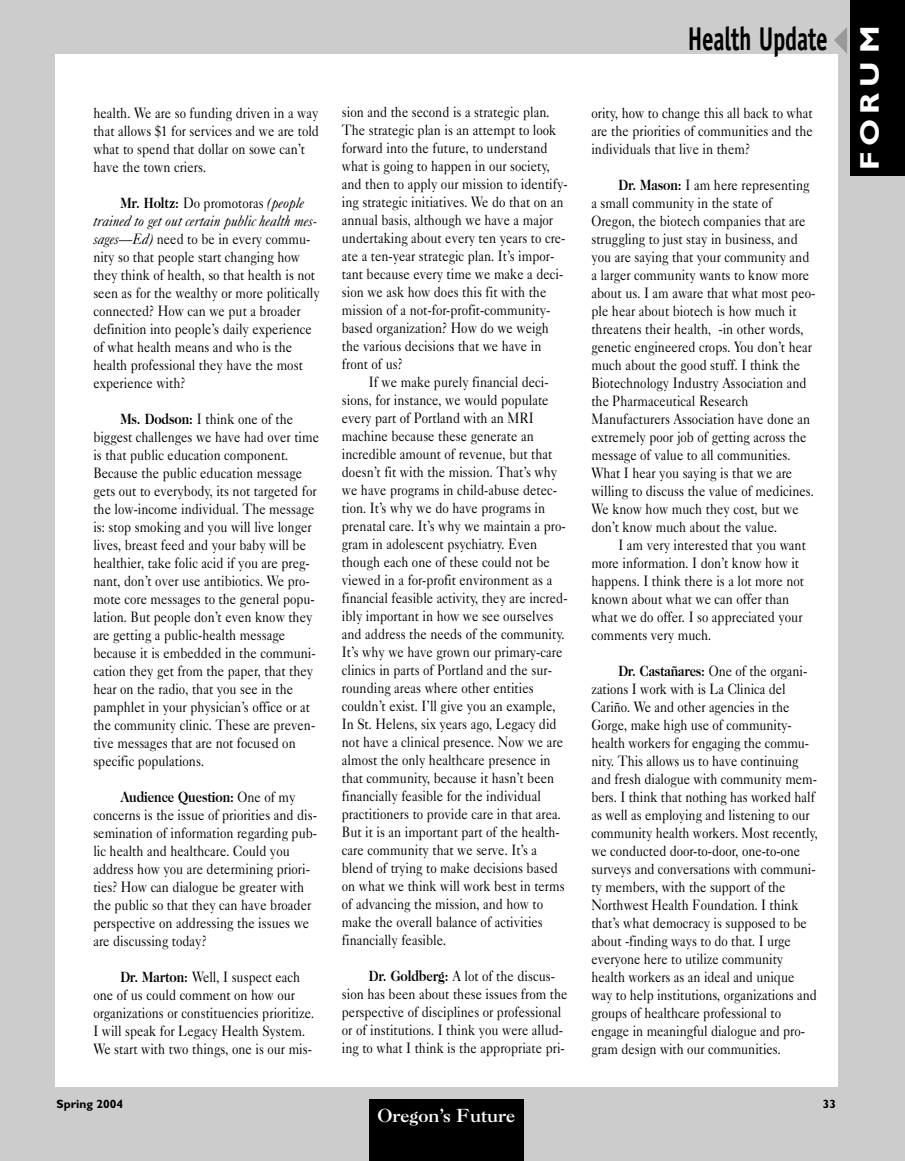
<style>
.page{position:relative;width:905px;height:1161px;background:#fff}
.page>*{position:absolute;margin:0;border:0;box-sizing:border-box;transform-origin:0 0}
.t1{font:700 33px "Officina Sans";letter-spacing:-.01em;color:#000;scale:.7 1}
.t2{font:700 27px "Gill Sans";letter-spacing:.18em;color:#fff;scale:1.15 1}
.t3{font:18px "Caslon Three";color:#fff}
.t4{font:15px/18px "Caslon Five Forty";color:#000;scale:.85 1}
.t5{font:700 15px "Caslon Two Twenty Four";letter-spacing:-.005em;color:#000;scale:.85 1}
.t6{font:700 12px "Gill Sans";color:#000}
.s1{font-family:"Caslon Two Twenty Four";font-weight:700}
.s2{font-style:italic}
.s3{font-family:"Caslon Five Forty";font-weight:400}
</style>
<div class="page">
<div style="left:0;top:0;width:904px;height:1161px;background:#ccc"></div>
<div style="left:55px;top:55px;width:782px;height:1032px;background:#fff"></div>
<div style="left:369px;top:1100px;width:155px;height:61px;background:#000"></div>
<div style="left:850px;top:0;width:54px;height:176px;background:#000"></div>
<svg style="left:834px;top:27px;width:13px;height:27px"></svg>
<p class="t4" style="left:93px;top:105px;width:267px">health. We are so funding driven in a way that allows $1 for services and we are told what to spend that dollar on sowe can’t have the town criers.</p>
<p class="t4" style="left:93px;top:195px;width:268px;text-indent:27px"><span class="s1">Mr. Holtz:</span> Do promotoras <span class="s2">(people trained to get out certain public health mes&shy;sages—Ed)</span> need to be in every commu&shy;nity so that people start changing how they think of health, so that health is not seen as for the wealthy or more politically connected? How can we put a broader definition into people’s daily experience of what health means and who is the health professional they have the most experience with?</p>
<p class="t4" style="left:93px;top:411px;width:267px;text-indent:27px"><span class="s1">Ms. Dodson:</span> I think one of the biggest challenges we have had over time is that public education component.<br>Because the public education message gets out to everybody, its not targeted for the low-income individual. The message is: stop smoking and you will live longer lives, breast feed and your baby will be healthier, take folic acid if you are preg&shy;nant, don’t over use antibiotics. We pro&shy;mote core messages to the general popu&shy;lation. But people don’t even know they are getting a public-health message because it is embedded in the communi&shy;cation they get from the paper, that they hear on the radio, that you see in the pamphlet in your physician’s office or at the community clinic. These are preven&shy;tive messages that are not focused on specific populations.</p>
<p class="t5" style="left:120px;top:791px;width:207px">Audience Question: <span class="s3">One of my</span></p>
<p class="t4" style="left:93px;top:807px;width:265px">concerns is the issue of priorities and dis&shy;semination of information regarding pub&shy;lic health and healthcare. Could you address how you are determining priori&shy;ties? How can dialogue be greater with the public so that they can have broader perspective on addressing the issues we are discussing today?</p>
<p class="t4" style="left:93px;top:969px;width:261px;text-indent:27px"><span class="s1">Dr. Marton:</span> Well, I suspect each one of us could comment on how our organizations or constituencies prioritize.<br>I will speak for Legacy Health System.<br>We start with two things, one is our mis-</p>
<p class="t4" style="left:342px;top:105px;width:267px">sion and the second is a strategic plan.<br>The strategic plan is an attempt to look forward into the future, to understand what is going to happen in our society, and then to apply our mission to identify&shy;ing strategic initiatives. We do that on an annual basis, although we have a major undertaking about every ten years to cre&shy;ate a ten-year strategic plan. It’s impor&shy;tant because every time we make a deci&shy;sion we ask how does this fit with the mission of a not-for-profit-community&shy;based organization? How do we weigh the various decisions that we have in front of us?</p>
<p class="t4" style="left:342px;top:375px;width:267px;text-indent:27px">If we make purely financial deci&shy;sions, for instance, we would populate every part of Portland with an MRI machine because these generate an incredible amount of revenue, but that doesn’t fit with the mission. That’s why we have programs in child-abuse detec&shy;tion. It’s why we do have programs in prenatal care. It’s why we maintain a pro&shy;gram in adolescent psychiatry. Even though each one of these could not be viewed in a for-profit environment as a financial feasible activity, they are incred&shy;ibly important in how we see ourselves and address the needs of the community.<br>It’s why we have grown our primary-care clinics in parts of Portland and the sur&shy;rounding areas where other entities couldn’t exist. I’ll give you an example, In St. Helens, six years ago, Legacy did not have a clinical presence. Now we are almost the only healthcare presence in that community, because it hasn’t been financially feasible for the individual practitioners to provide care in that area.<br>But it is an important part of the health&shy;care community that we serve. It’s a blend of trying to make decisions based on what we think will work best in terms of advancing the mission, and how to make the overall balance of activities financially feasible.</p>
<p class="t4" style="left:342px;top:969px;width:267px;text-indent:27px"><span class="s1">Dr. Goldberg:</span> A lot of the discus&shy;sion has been about these issues from the perspective of disciplines or professional or of institutions. I think you were allud&shy;ing to what I think is the appropriate pri-</p>
<h1 class="t1" style="left:687px;top:26px;width:202px">Health Update</h1>
<p class="t4" style="left:591px;top:105px;width:262px;text-align:justify">ority, how to change this all back to what are the priorities of communities and the individuals that live in them?</p>
<p class="t4" style="left:591px;top:177px;width:265px;text-indent:27px"><span class="s1">Dr. Mason:</span> I am here representing a small community in the state of Oregon, the biotech companies that are struggling to just stay in business, and you are saying that your community and a larger community wants to know more about us. I am aware that what most peo&shy;ple hear about biotech is how much it threatens their health, -in other words, genetic engineered crops. You don’t hear much about the good stuff. I think the Biotechnology Industry Association and the Pharmaceutical Research Manufacturers Association have done an extremely poor job of getting across the message of value to all communities.<br>What I hear you saying is that we are willing to discuss the value of medicines.<br>We know how much they cost, but we don’t know much about the value.</p>
<p class="t4" style="left:591px;top:537px;width:254px;text-indent:27px">I am very interested that you want more information. I don’t know how it happens. I think there is a lot more not known about what we can offer than what we do offer. I so appreciated your comments very much.</p>
<p class="t4" style="left:591px;top:663px;width:268px;text-indent:27px"><span class="s1">Dr. Castañares:</span> One of the organi&shy;zations I work with is La Clinica del Cariño. We and other agencies in the Gorge, make high use of community&shy;health workers for engaging the commu&shy;nity. This allows us to have continuing and fresh dialogue with community mem&shy;bers. I think that nothing has worked half as well as employing and listening to our community health workers. Most recently, we conducted door-to-door, one-to-one surveys and conversations with communi&shy;ty members, with the support of the Northwest Health Foundation. I think that’s what democracy is supposed to be about -finding ways to do that. I urge everyone here to utilize community health workers as an ideal and unique way to help institutions, organizations and groups of healthcare professional to engage in meaningful dialogue and pro&shy;gram design with our communities.</p>
<p class="t6" style="left:57px;top:1099px;width:68px">Spring 2004</p>
<p class="t6" style="left:822px;top:1099px;width:15px">33</p>
<p class="t3" style="left:377px;top:1109px;width:139px">Oregon’s Future</p>
<h2 class="t2" style="left:860px;top:170px;width:127px;rotate:-90deg">FORUM</h2>
</div>
